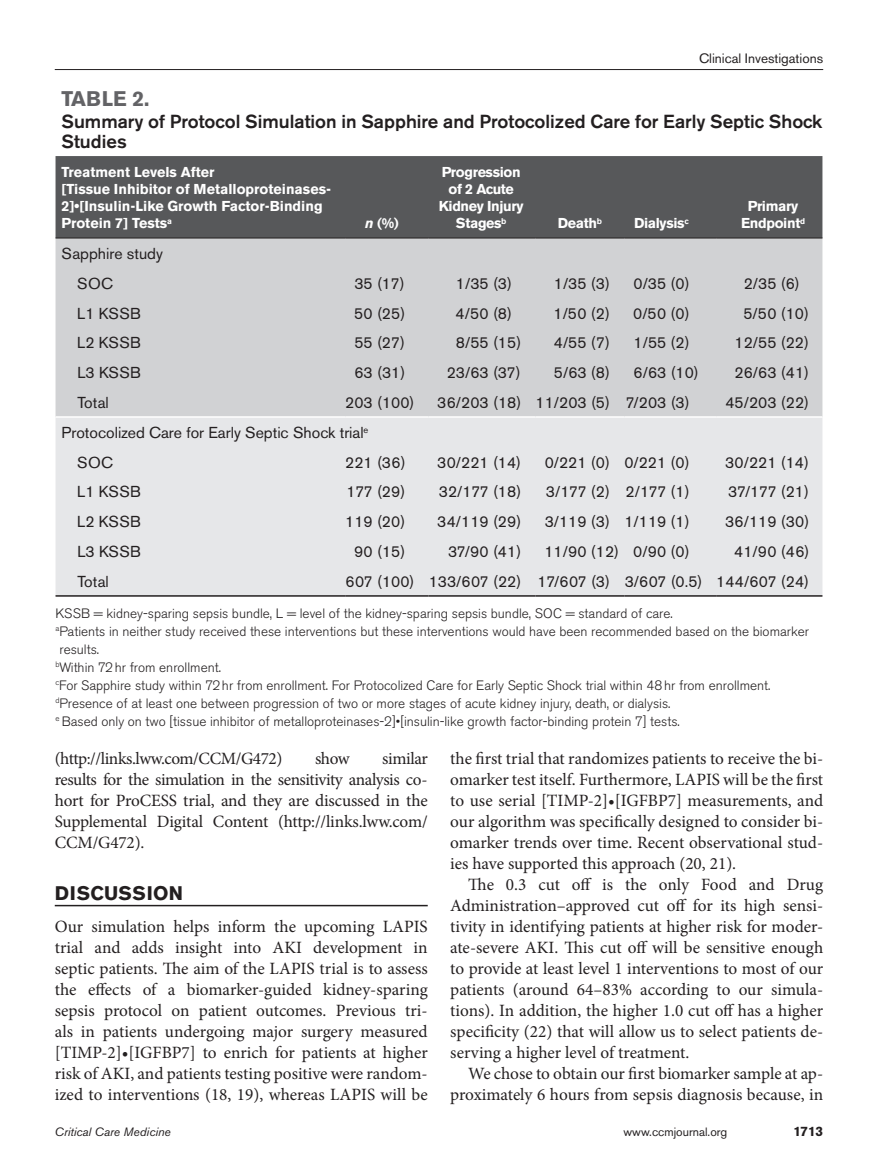
<style>
.page{position:relative;width:878px;height:1175px;background:#fff}
.page>*{position:absolute;margin:0;border:0;box-sizing:border-box;transform-origin:0 0}
.t1{font:700 21px "Akzidenz Grotesk BE";color:#636366}
.t2{font:700 19.5px "Akzidenz Grotesk BE";letter-spacing:.02em;color:#231f20}
.t3{font:500 18.75px/19.5px "Akzidenz Grotesk BE";color:#231f20}
.t4{font:17.25px/21px "Minion Pro";letter-spacing:-.005em;color:#231f20;text-align:justify}
.t5{font:17.25px "Minion Pro";letter-spacing:-.025em;color:#231f20}
.t6{font:15.75px/29.8px "Akzidenz Grotesk BE";color:#231f20}
.t7{font:700 14.25px/17.2px "Akzidenz Grotesk BE";color:#fff}
.t8{font:700 14.25px/17.2px "Akzidenz Grotesk BE";letter-spacing:-.025em;color:#fff;text-align:center}
.t9{font:300 13.5px/18px "Akzidenz Grotesk BE";color:#231f20}
.t10{font:13.5px "Akzidenz Grotesk BE";color:#231f20}
.t11{font:700 13.5px "Akzidenz Grotesk BE";color:#231f20}
.t12{font:italic 12px "Akzidenz Grotesk BE";color:#231f20}
.t13{font:12px "Akzidenz Grotesk BE";color:#231f20}
.s1{font-style:italic}
</style>
<div class="page">
<hr style="left:55px;top:69px;width:768px;height:1px;background:#231f20">
<hr style="left:55px;top:904px;width:373px;height:2px;background:#231f20">
<div style="left:56px;top:156px;width:766px;height:82px;background:#57585a"></div>
<div style="left:56px;top:239px;width:766px;height:177px;background:#d1d2d4"></div>
<div style="left:56px;top:418px;width:766px;height:177px;background:#e6e7e9"></div>
<hr style="left:56px;top:238px;width:289px;height:1px;background:#231f20">
<hr style="left:345px;top:238px;width:83px;height:1px;background:#231f20">
<hr style="left:428px;top:238px;width:107px;height:1px;background:#231f20">
<hr style="left:535px;top:238px;width:89px;height:1px;background:#231f20">
<hr style="left:624px;top:238px;width:92px;height:1px;background:#231f20">
<hr style="left:716px;top:238px;width:106px;height:1px;background:#231f20">
<hr style="left:56px;top:595px;width:289px;height:1px;background:#231f20">
<hr style="left:345px;top:595px;width:83px;height:1px;background:#231f20">
<hr style="left:428px;top:595px;width:107px;height:1px;background:#231f20">
<hr style="left:535px;top:595px;width:89px;height:1px;background:#231f20">
<hr style="left:624px;top:595px;width:92px;height:1px;background:#231f20">
<hr style="left:716px;top:595px;width:106px;height:1px;background:#231f20">
<p class="t10" style="left:699px;top:50px;width:126px">Clinical Investigations</p>
<p class="t1" style="left:62px;top:86px;width:89px">TABLE 2.</p>
<p class="t3" style="left:62px;top:112px;width:762px">Summary of Protocol Simulation in Sapphire and Protocolized Care for Early Septic Shock<br>Studies</p>
<p class="t7" style="left:62px;top:163px;width:271px">Treatment Levels After<br>[Tissue Inhibitor of Metalloproteinases-<br>2]•[Insulin-Like Growth Factor-Binding<br>Protein 7] Tests<sup>a</sup></p>
<p class="t8" style="left:439px;top:163px;width:86px">Progression of 2 Acute<br>Kidney Injury<br>Stages<sup>b</sup></p>
<p class="t8" style="left:741px;top:197px;width:65px">Primary<br>Endpoint<sup>d</sup></p>
<p class="t7" style="left:365px;top:215px;width:35px"><span class="s1">n</span> (%)</p>
<p class="t7" style="left:558px;top:215px;width:46px">Death<sup>b</sup></p>
<p class="t8" style="left:634px;top:215px;width:56px">Dialysis<sup>c</sup></p>
<p class="t6" style="left:77px;top:238px;width:87px;text-indent:-16px">Sapphire study<br>SOC</p>
<p class="t6" style="left:354px;top:268px;width:52px">35 (17)</p>
<p class="t6" style="left:456px;top:268px;width:58px">1/35 (3)</p>
<p class="t6" style="left:554px;top:268px;width:58px">1/35 (3)</p>
<p class="t6" style="left:633px;top:268px;width:58px">0/35 (0)</p>
<p class="t6" style="left:743px;top:268px;width:58px">2/35 (6)</p>
<p class="t6" style="left:77px;top:298px;width:65px">L1 KSSB</p>
<p class="t6" style="left:354px;top:298px;width:53px">50 (25)</p>
<p class="t6" style="left:455px;top:298px;width:58px">4/50 (8)</p>
<p class="t6" style="left:553px;top:298px;width:58px">1/50 (2)</p>
<p class="t6" style="left:633px;top:298px;width:58px">0/50 (0)</p>
<p class="t6" style="left:743px;top:298px;width:67px">5/50 (10)</p>
<p class="t6" style="left:77px;top:328px;width:65px">L2 KSSB</p>
<p class="t6" style="left:354px;top:328px;width:52px">55 (27)</p>
<p class="t6" style="left:456px;top:328px;width:67px">8/55 (15)</p>
<p class="t6" style="left:554px;top:328px;width:58px">4/55 (7)</p>
<p class="t6" style="left:633px;top:328px;width:58px">1/55 (2)</p>
<p class="t6" style="left:734px;top:328px;width:76px">12/55 (22)</p>
<p class="t6" style="left:77px;top:358px;width:65px">L3 KSSB</p>
<p class="t6" style="left:354px;top:358px;width:52px">63 (31)</p>
<p class="t6" style="left:447px;top:358px;width:75px">23/63 (37)</p>
<p class="t6" style="left:554px;top:358px;width:58px">5/63 (8)</p>
<p class="t6" style="left:633px;top:358px;width:67px">6/63 (10)</p>
<p class="t6" style="left:734px;top:358px;width:76px">26/63 (41)</p>
<p class="t6" style="left:77px;top:387px;width:33px">Total</p>
<p class="t6" style="left:345px;top:387px;width:71px">203 (100)</p>
<p class="t6" style="left:437px;top:387px;width:254px">36/203 (18) 11/203 (5) 7/203 (3)</p>
<p class="t6" style="left:725px;top:387px;width:85px">45/203 (22)</p>
<p class="t6" style="left:77px;top:417px;width:292px;text-indent:-16px">Protocolized Care for Early Septic Shock trial<sup>e<br></sup>SOC</p>
<p class="t6" style="left:345px;top:447px;width:62px">221 (36)</p>
<p class="t6" style="left:437px;top:447px;width:85px">30/221 (14)</p>
<p class="t6" style="left:544px;top:447px;width:146px">0/221 (0) 0/221 (0)</p>
<p class="t6" style="left:725px;top:447px;width:85px">30/221 (14)</p>
<p class="t6" style="left:77px;top:477px;width:65px">L1 KSSB</p>
<p class="t6" style="left:346px;top:477px;width:60px">177 (29)</p>
<p class="t6" style="left:439px;top:477px;width:84px">32/177 (18)</p>
<p class="t6" style="left:546px;top:477px;width:145px">3/177 (2) 2/177 (1)</p>
<p class="t6" style="left:728px;top:477px;width:82px">37/177 (21)</p>
<p class="t6" style="left:77px;top:507px;width:65px">L2 KSSB</p>
<p class="t6" style="left:345px;top:507px;width:62px">119 (20)</p>
<p class="t6" style="left:437px;top:507px;width:85px">34/119 (29)</p>
<p class="t6" style="left:544px;top:507px;width:146px">3/119 (3) 1/119 (1)</p>
<p class="t6" style="left:725px;top:507px;width:86px">36/119 (30)</p>
<p class="t6" style="left:77px;top:536px;width:65px">L3 KSSB</p>
<p class="t6" style="left:354px;top:536px;width:53px">90 (15)</p>
<p class="t6" style="left:448px;top:536px;width:75px">37/90 (41)</p>
<p class="t6" style="left:544px;top:536px;width:147px">11/90 (12) 0/90 (0)</p>
<p class="t6" style="left:734px;top:536px;width:77px">41/90 (46)</p>
<p class="t6" style="left:77px;top:566px;width:33px">Total</p>
<p class="t6" style="left:345px;top:566px;width:465px">607 (100) 133/607 (22) 17/607 (3) 3/607 (0.5) 144/607 (24)</p>
<p class="t9" style="left:55px;top:604px;width:755px">KSSB = kidney-sparing sepsis bundle, L = level of the kidney-sparing sepsis bundle, SOC = standard of care.<br><sup>a</sup>Patients in neither study received these interventions but these interventions would have been recommended based on the biomarker results.<br><sup>b</sup>Within 72hr from enrollment.<br><sup>c</sup>For Sapphire study within 72hr from enrollment. For Protocolized Care for Early Septic Shock trial within 48hr from enrollment. <sup>d</sup>Presence of at least one between progression of two or more stages of acute kidney injury, death, or dialysis.<br><sup>e</sup> Based only on two [tissue inhibitor of metalloproteinases-2]•[insulin-like growth factor-binding protein 7] tests.</p>
<p class="t4" style="left:55px;top:748px;width:374px;text-indent:327px">similar results for the simulation in the sensitivity analysis co&shy;hort for ProCESS trial, and they are discussed in the Supplemental Digital Content (http://links.lww.com/ CCM/G472).</p>
<p class="t2" style="left:55px;top:882px;width:130px">DISCUSSION</p>
<p class="t4" style="left:55px;top:916px;width:374px">Our simulation helps inform the upcoming LAPIS trial and adds insight into AKI development in septic patients. The aim of the LAPIS trial is to assess the effects of a biomarker-guided kidney-sparing sepsis protocol on patient outcomes. Previous tri&shy;als in patients undergoing major surgery measured [TIMP-2]•[IGFBP7] to enrich for patients at higher risk of AKI, and patients testing positive were random&shy;ized to interventions (18, 19), whereas LAPIS will be</p>
<p class="t5" style="left:55px;top:746px;width:229px">(http://links.lww.com/CCM/G472)</p>
<p class="t4" style="left:315px;top:748px;width:36px">show</p>
<p class="t4" style="left:450px;top:747px;width:374px">the first trial that randomizes patients to receive the bi&shy;omarker test itself. Furthermore, LAPIS will be the first to use serial [TIMP-2]•[IGFBP7] measurements, and our algorithm was specifically designed to consider bi&shy;omarker trends over time. Recent observational stud&shy;ies have supported this approach (20, 21).</p>
<p class="t4" style="left:450px;top:873px;width:374px;text-indent:18px">The 0.3 cut off is the only Food and Drug Administration–approved cut off for its high sensi&shy;tivity in identifying patients at higher risk for moder&shy;ate-severe AKI. This cut off will be sensitive enough to provide at least level 1 interventions to most of our patients (around 64–83% according to our simula&shy;tions). In addition, the higher 1.0 cut off has a higher specificity (22) that will allow us to select patients de&shy;serving a higher level of treatment.</p>
<p class="t4" style="left:450px;top:1062px;width:374px;text-align:right">We chose to obtain our first biomarker sample at ap&shy;proximately 6 hours from sepsis diagnosis because, in</p>
<p class="t12" style="left:55px;top:1125px;width:118px">Critical Care Medicine</p>
<p class="t13" style="left:623px;top:1125px;width:105px">www.ccmjournal.org</p>
<p class="t11" style="left:793px;top:1123px;width:31px">1713</p>
</div>
